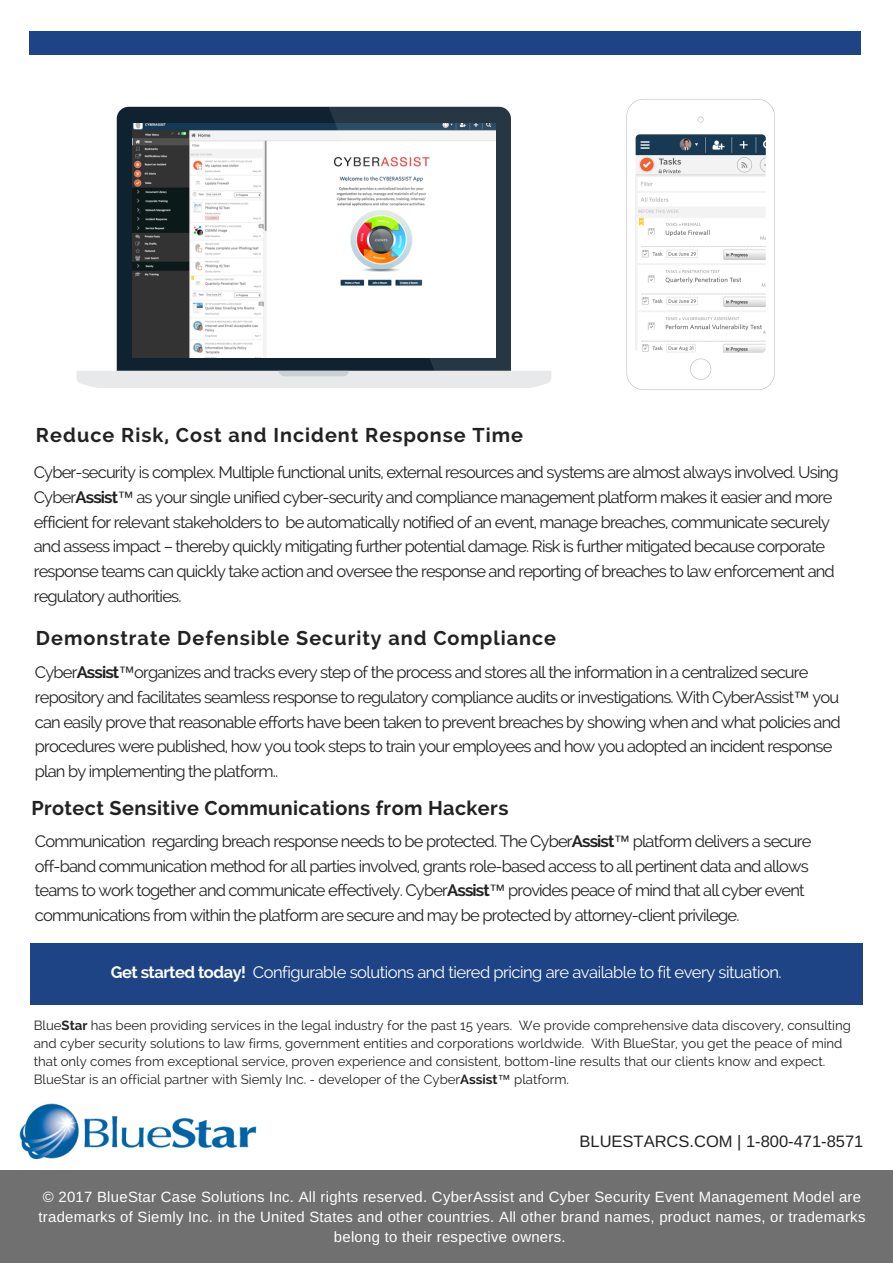
<style>
.page{position:relative;width:893px;height:1263px;background:#fff}
.page>*{position:absolute;margin:0;border:0;box-sizing:border-box;transform-origin:0 0}
.t1{font:700 19.8px "Raleway";letter-spacing:.05em;color:#222}
.t2{font:700 19.8px "Raleway";letter-spacing:.02em;color:#222}
.t3{font:16.5px/24.8px "Raleway";letter-spacing:-.05em;color:#222}
.t4{font:16.5px "Raleway";letter-spacing:-.03em;color:#fff}
.t5{font:16.5px "Arimo";color:#222}
.t6{font:14.85px/20.2px "Arimo";letter-spacing:.02em;color:#fff;text-align:center}
.t7{font:13.2px/18px "Raleway";color:#222}
.s1{font-weight:700}
.s2{font-family:"Liberation Sans"}
</style>
<div class="page">
<div style="left:0;top:1170px;width:892px;height:92px;background:#707070"></div>
<div style="left:30px;top:943px;width:832px;height:62px;background:#1e4485"></div>
<div style="left:29px;top:31px;width:832px;height:24px;background:#1e4485"></div>
<div style="left:117px;top:107px;width:211px;height:264px;background:#10212f"></div>
<img style="left:132px;top:124px;width:196px;height:234px">
<div style="left:76px;top:371px;width:475px;height:17px;background:#e7e9ea"></div>
<svg style="left:328px;top:107px;width:183px;height:264px"></svg>
<svg style="left:626px;top:99px;width:148px;height:291px"></svg>
<img style="left:635px;top:134px;width:130px;height:219px;border-radius:4px">
<img style="left:19px;top:1103px;width:238px;height:56px">
<p class="t1" style="left:36px;top:423px;width:488px">Reduce Risk, Cost and Incident Response Time</p>
<p class="t3" style="left:34px;top:460px;width:806px">Cyber-security is complex. Multiple functional units, external resources and systems are almost always involved. Using Cyber<span class="s1">Assist</span><span class="s2">™</span> as your single unified cyber-security and compliance management platform makes it easier and more efficient for relevant stakeholders to be automatically notified of an event, manage breaches, communicate securely and assess impact – thereby quickly mitigating further potential damage. Risk is further mitigated because corporate response teams can quickly take action and oversee the response and reporting of breaches to law enforcement and regulatory authorities.</p>
<p class="t1" style="left:36px;top:627px;width:521px">Demonstrate Defensible Security and Compliance</p>
<p class="t3" style="left:35px;top:660px;width:807px">Cyber<span class="s1">Assist</span><span class="s2">™</span>organizes and tracks every step of the process and stores all the information in a centralized secure repository and facilitates seamless response to regulatory compliance audits or investigations. With CyberAssist<span class="s2">™</span> you can easily prove that reasonable efforts have been taken to prevent breaches by showing when and what policies and procedures were published, how you took steps to train your employees and how you adopted an incident response plan by implementing the platform..</p>
<p class="t2" style="left:31px;top:796px;width:478px">Protect Sensitive Communications from Hackers</p>
<p class="t3" style="left:35px;top:829px;width:778px">Communication regarding breach response needs to be protected. The Cyber<span class="s1">Assist</span><span class="s2">™</span> platform delivers a secure off-band communication method for all parties involved, grants role-based access to all pertinent data and allows teams to work together and communicate effectively. Cyber<span class="s1">Assist</span><span class="s2">™</span> provides peace of mind that all cyber event communications from within the platform are secure and may be protected by attorney-client privilege.</p>
<p class="t4" style="left:111px;top:963px;width:672px"><span class="s1">Get started today!</span> Configurable solutions and tiered pricing are available to fit every situation.</p>
<p class="t7" style="left:34px;top:1016px;width:818px">Blue<span class="s1">Star</span> has been providing services in the legal industry for the past 15 years. We provide comprehensive data discovery, consulting and cyber security solutions to law firms, government entities and corporations worldwide. With BlueStar, you get the peace of mind that only comes from exceptional service, proven experience and consistent, bottom-line results that our clients know and expect.<br>BlueStar is an official partner with Siemly Inc. - developer of the Cyber<span class="s1">Assist</span><span class="s2">™</span> platform.</p>
<p class="t5" style="left:579px;top:1132px;width:285px">BLUESTARCS.COM | 1-800-471-8571</p>
<p class="t6" style="left:38px;top:1186px;width:828px">© 2017 BlueStar Case Solutions Inc. All rights reserved. CyberAssist and Cyber Security Event Management Model are trademarks of Siemly Inc. in the United States and other countries. All other brand names, product names, or trademarks belong to their respective owners.</p>
</div>
